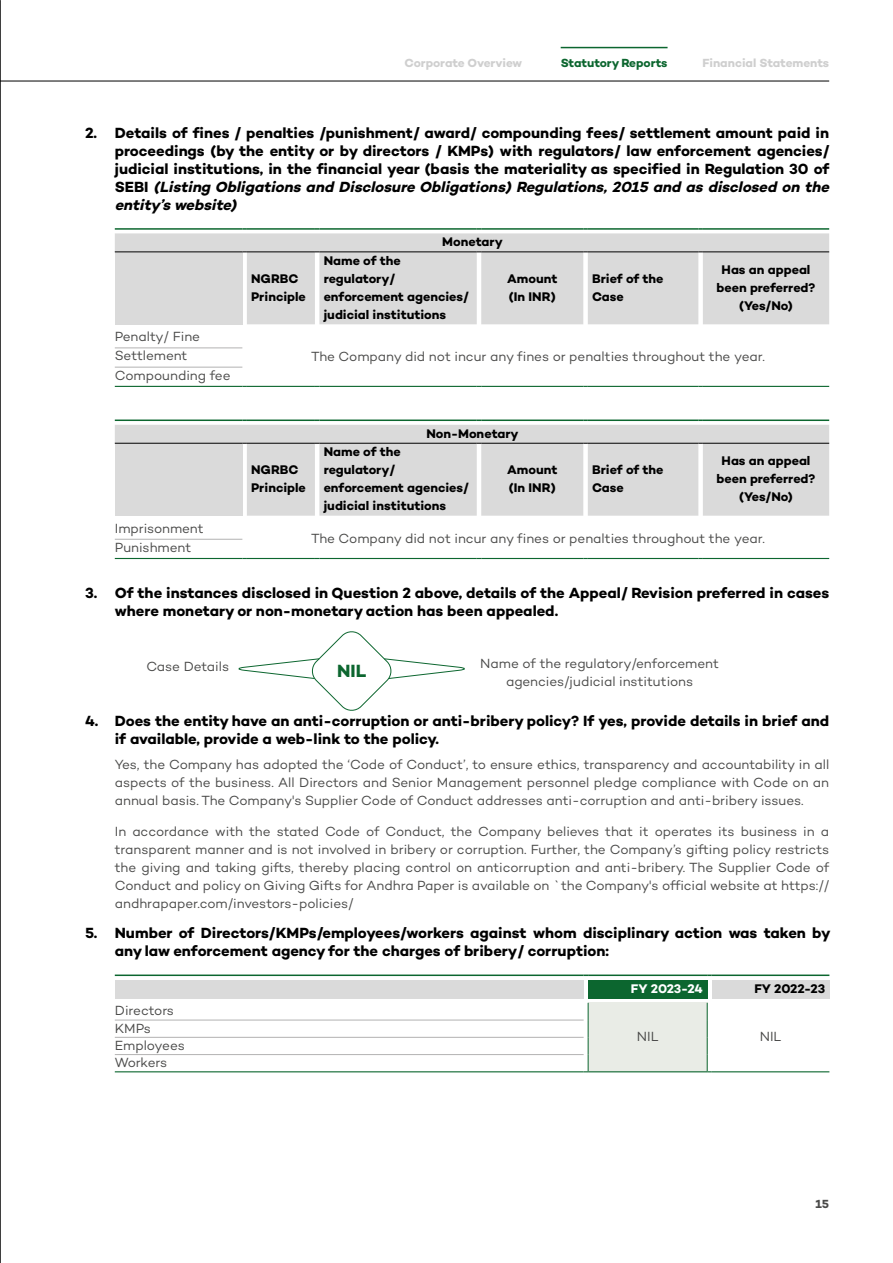
<style>
.page{position:relative;width:893px;height:1263px;background:#fff}
.page>*{position:absolute;margin:0;border:0;box-sizing:border-box;transform-origin:0 0}
.t1{font:700 18px "Campton";color:#0c662f}
.t2{font:700 15px/18px "Campton";color:#000}
.t3{font:13.5px/18px "Campton";letter-spacing:-.005em;color:#4a4a49}
.t4{font:700 12.75px/18px "Campton";color:#000}
.t5{font:700 12.75px "Campton";letter-spacing:-.01em;color:#fff}
.t6{font:700 12px "Campton";letter-spacing:-.005em;color:#cfcfcf}
.t7{font:700 12px "Campton";color:#0c662f}
.t8{font:700 12px "Campton";color:#4a4a49}
.s1{font-style:italic}
</style>
<div class="page">
<div style="left:115px;top:233px;width:714px;height:91px;background:#dadada"></div>
<div style="left:115px;top:252px;width:127px;height:72px;background:#dadada"></div>
<hr style="left:115px;top:386px;width:127px;height:1px;background:#0c662f">
<hr style="left:247px;top:386px;width:68px;height:1px;background:#0c662f">
<hr style="left:319px;top:386px;width:158px;height:1px;background:#0c662f">
<hr style="left:481px;top:386px;width:102px;height:1px;background:#0c662f">
<hr style="left:588px;top:386px;width:110px;height:1px;background:#0c662f">
<hr style="left:703px;top:386px;width:126px;height:1px;background:#0c662f">
<hr style="left:115px;top:228px;width:127px;height:2px;background:#0c662f">
<hr style="left:247px;top:228px;width:68px;height:2px;background:#0c662f">
<hr style="left:319px;top:228px;width:158px;height:2px;background:#0c662f">
<hr style="left:481px;top:228px;width:102px;height:2px;background:#0c662f">
<hr style="left:588px;top:228px;width:110px;height:2px;background:#0c662f">
<hr style="left:703px;top:228px;width:126px;height:2px;background:#0c662f">
<hr style="left:115px;top:251px;width:127px;height:1px;background:#000">
<hr style="left:247px;top:251px;width:68px;height:1px;background:#000">
<hr style="left:319px;top:251px;width:158px;height:1px;background:#000">
<hr style="left:481px;top:251px;width:102px;height:1px;background:#000">
<hr style="left:588px;top:251px;width:110px;height:1px;background:#000">
<hr style="left:703px;top:251px;width:126px;height:1px;background:#000">
<hr style="left:115px;top:348px;width:127px;height:1px;background:#b3b2b2">
<hr style="left:115px;top:367px;width:127px;height:1px;background:#b3b2b2">
<div style="left:115px;top:425px;width:714px;height:91px;background:#dadada"></div>
<div style="left:115px;top:443px;width:127px;height:73px;background:#dadada"></div>
<hr style="left:115px;top:558px;width:127px;height:1px;background:#0c662f">
<hr style="left:247px;top:558px;width:68px;height:1px;background:#0c662f">
<hr style="left:319px;top:558px;width:158px;height:1px;background:#0c662f">
<hr style="left:481px;top:558px;width:102px;height:1px;background:#0c662f">
<hr style="left:588px;top:558px;width:110px;height:1px;background:#0c662f">
<hr style="left:703px;top:558px;width:126px;height:1px;background:#0c662f">
<hr style="left:115px;top:419px;width:127px;height:2px;background:#0c662f">
<hr style="left:247px;top:419px;width:68px;height:2px;background:#0c662f">
<hr style="left:319px;top:419px;width:158px;height:2px;background:#0c662f">
<hr style="left:481px;top:419px;width:102px;height:2px;background:#0c662f">
<hr style="left:588px;top:419px;width:110px;height:2px;background:#0c662f">
<hr style="left:703px;top:419px;width:126px;height:2px;background:#0c662f">
<hr style="left:115px;top:443px;width:127px;height:1px;background:#000">
<hr style="left:247px;top:443px;width:68px;height:1px;background:#000">
<hr style="left:319px;top:443px;width:158px;height:1px;background:#000">
<hr style="left:481px;top:443px;width:102px;height:1px;background:#000">
<hr style="left:588px;top:443px;width:110px;height:1px;background:#000">
<hr style="left:703px;top:443px;width:126px;height:1px;background:#000">
<hr style="left:115px;top:539px;width:127px;height:1px;background:#b3b2b2">
<svg style="left:238px;top:631px;width:227px;height:80px"></svg>
<div style="left:115px;top:980px;width:469px;height:18px;background:#dadada"></div>
<div style="left:588px;top:980px;width:119px;height:18px;background:#0c662f"></div>
<div style="left:712px;top:980px;width:117px;height:18px;background:#dadada"></div>
<div style="left:588px;top:1003px;width:119px;height:69px;background:#e9ece6"></div>
<hr style="left:115px;top:1020px;width:469px;height:1px;background:#b3b2b2">
<hr style="left:115px;top:1037px;width:469px;height:1px;background:#b3b2b2">
<hr style="left:115px;top:1054px;width:469px;height:1px;background:#b3b2b2">
<hr style="left:115px;top:1071px;width:469px;height:1px;background:#0c662f">
<hr style="left:115px;top:974px;width:469px;height:2px;background:#0c662f">
<hr style="left:588px;top:974px;width:119px;height:2px;background:#0c662f">
<hr style="left:712px;top:974px;width:117px;height:2px;background:#0c662f">
<hr style="left:588px;top:1071px;width:119px;height:1px;background:#0c662f">
<hr style="left:712px;top:1071px;width:117px;height:1px;background:#0c662f">
<svg style="left:584px;top:1003px;width:5px;height:69px"></svg>
<svg style="left:707px;top:1003px;width:5px;height:69px"></svg>
<hr style="left:0;top:0;width:1px;height:1263px;background:#000">
<hr style="left:0;top:81px;width:829px;height:1px;background:#000">
<hr style="left:561px;top:47px;width:107px;height:1px;background:#0c662f">
<p class="t6" style="left:404px;top:56px;width:119px">Corporate Overview</p>
<p class="t7" style="left:561px;top:56px;width:108px">Statutory Reports</p>
<p class="t6" style="left:702px;top:56px;width:128px">Financial Statements</p>
<p class="t2" style="left:115px;top:123px;width:720px;text-indent:-30px">2. Details of fines / penalties /punishment/ award/ compounding fees/ settlement amount paid in proceedings (by the entity or by directors / KMPs) with regulators/ law enforcement agencies/ judicial institutions, in the financial year (basis the materiality as specified in Regulation 30 of S E B I <span class="s1">(Listing Obligations and Disclosure Obligations) Regulations, 2015 and as disclosed on the entity’s website)</span></p>
<p class="t4" style="left:442px;top:233px;width:62px">Monetary</p>
<p class="t4" style="left:251px;top:269px;width:56px">NGRBC<br>Principle</p>
<p class="t4" style="left:324px;top:251px;width:146px">Name of the regulatory/ enforcement agencies/ judicial institutions</p>
<p class="t4" style="left:507px;top:269px;width:52px">Amount (In INR)</p>
<p class="t4" style="left:592px;top:269px;width:73px">Brief of the<br>Case</p>
<p class="t4" style="left:717px;top:260px;width:100px;text-align:center">Has an appeal been preferred? (Yes/No)</p>
<p class="t3" style="left:115px;top:327px;width:87px;line-height:19.2px">Penalty/ Fine<br>Settlement</p>
<p class="t3" style="left:115px;top:366px;width:117px">Compounding fee</p>
<p class="t3" style="left:311px;top:348px;width:455px">The Company did not incur any fines or penalties throughout the year.</p>
<p class="t4" style="left:251px;top:461px;width:56px">NGRBC<br>Principle</p>
<p class="t4" style="left:426px;top:424px;width:94px">Non-Monetary</p>
<p class="t4" style="left:324px;top:443px;width:146px">Name of the regulatory/ enforcement agencies/ judicial institutions</p>
<p class="t4" style="left:507px;top:461px;width:52px">Amount (In INR)</p>
<p class="t4" style="left:592px;top:461px;width:73px">Brief of the<br>Case</p>
<p class="t4" style="left:717px;top:452px;width:100px;text-align:center">Has an appeal been preferred? (Yes/No)</p>
<p class="t3" style="left:115px;top:519px;width:90px">Imprisonment</p>
<p class="t3" style="left:311px;top:529px;width:455px">The Company did not incur any fines or penalties throughout the year.</p>
<p class="t3" style="left:115px;top:538px;width:78px">Punishment</p>
<p class="t2" style="left:115px;top:584px;width:716px;text-indent:-30px">3. Of the instances disclosed in Question 2 above, details of the Appeal/ Revision preferred in cases where monetary or non-monetary action has been appealed.</p>
<p class="t3" style="left:146px;top:657px;width:84px">Case Details</p>
<p class="t3" style="left:480px;top:654px;width:240px;text-align:center">Name of the regulatory/enforcement agencies/judicial institutions</p>
<h1 class="t1" style="left:337px;top:659px;width:31px">NIL</h1>
<p class="t2" style="left:115px;top:712px;width:716px;text-indent:-30px">4. Does the entity have an anti-corruption or anti-bribery policy? If yes, provide details in brief and if available, provide a web-link to the policy.</p>
<p class="t3" style="left:115px;top:755px;width:716px;text-align:justify">Yes, the Company has adopted the ‘Code of Conduct’, to ensure ethics, transparency and accountability in all aspects of the business. All Directors and Senior Management personnel pledge compliance with Code on an annual basis. The Company's Supplier Code of Conduct addresses anti-corruption and anti-bribery issues.</p>
<p class="t3" style="left:115px;top:822px;width:716px;text-align:justify">In accordance with the stated Code of Conduct, the Company believes that it operates its business in a transparent manner and is not involved in bribery or corruption. Further, the Company’s gifting policy restricts the giving and taking gifts, thereby placing control on anticorruption and anti-bribery. The Supplier Code of Conduct and policy on Giving Gifts for Andhra Paper is available on `the Company's official website at https:// andhrapaper.com/investors-policies/</p>
<p class="t2" style="left:115px;top:924px;width:717px;text-indent:-30px">5. Number of Directors/KMPs/employees/workers against whom disciplinary action was taken by any law enforcement agency for the charges of bribery/ corruption:</p>
<p class="t5" style="left:631px;top:980px;width:73px">FY 2023-24</p>
<p class="t4" style="left:754px;top:979px;width:72px">FY 2022-23</p>
<p class="t3" style="left:115px;top:1001px;width:61px">Directors</p>
<p class="t3" style="left:637px;top:1027px;width:23px">NIL</p>
<p class="t3" style="left:760px;top:1027px;width:23px">NIL</p>
<p class="t3" style="left:115px;top:1019px;width:72px;line-height:17.2px">KMPs<br>Employees<br>Workers</p>
<p class="t8" style="left:815px;top:1196px;width:15px">15</p>
</div>
